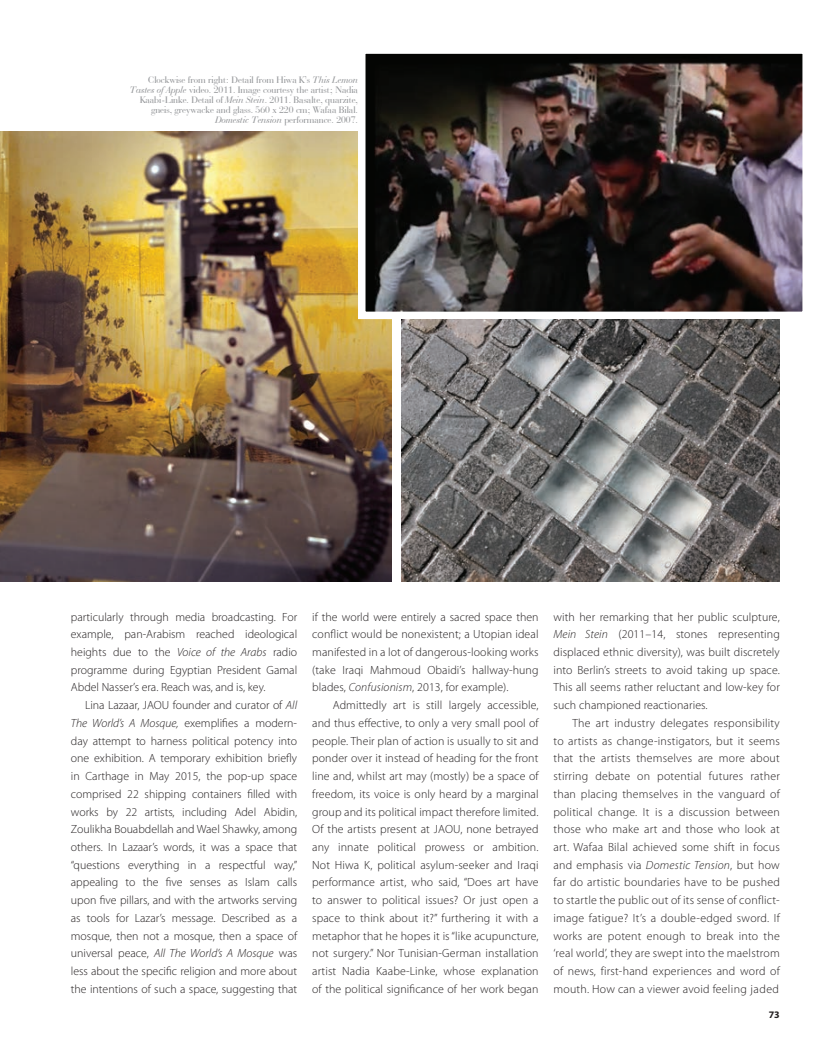
<style>
.page{position:relative;width:833px;height:1046px;background:#fff}
.page>*{position:absolute;margin:0;border:0;box-sizing:border-box;transform-origin:0 0}
.t1{font:300 11.88px/17.8px "Myriad Pro";letter-spacing:.01em;color:#231f20;text-align:justify}
.t2{font:10px/10px "Bauer Bodoni BT";color:#939598;text-align:right}
.t3{font:700 10px "Myriad Pro";color:#231f20}
.s1{font-style:italic}
</style>
<div class="page">
<img style="left:0;top:131px;width:392px;height:450px">
<img style="left:367px;top:55px;width:434px;height:255px">
<div style="left:358px;top:46px;width:452px;height:273px;border:8px solid #fff"></div>
<img style="left:401px;top:319px;width:379px;height:262px">
<p class="t2" style="left:130px;top:74px;width:229px">Clockwise from right: Detail from Hiwa K’s <span class="s1">This Lemon Tastes of Apple</span> video. 2011. Image courtesy the artist; Nadia Kaabi-Linke. Detail of <span class="s1">Mein Stein</span>. 2011. Basalte, quarzite, gneis, greywacke and glass. 560 x 220 cm; Wafaa Bilal.<br><span class="s1">Domestic Tension</span> performance. 2007.</p>
<p class="t1" style="left:71px;top:607px;width:228px">particularly through media broadcasting. For example, pan-Arabism reached ideological heights due to the <span class="s1">Voice of the Arabs</span> radio programme during Egyptian President Gamal Abdel Nasser’s era. Reach was, and is, key.</p>
<p class="t1" style="left:71px;top:696px;width:228px;text-indent:14px">Lina Lazaar, JAOU founder and curator of <span class="s1">All The World’s A Mosque,</span> exemplifies a modern&shy;day attempt to harness political potency into one exhibition. A temporary exhibition briefly in Carthage in May 2015, the pop-up space comprised 22 shipping containers filled with works by 22 artists, including Adel Abidin, Zoulikha Bouabdellah and Wael Shawky, among others. In Lazaar’s words, it was a space that “questions everything in a respectful way,” appealing to the five senses as Islam calls upon five pillars, and with the artworks serving as tools for Lazar’s message. Described as a mosque, then not a mosque, then a space of universal peace, <span class="s1">All The World’s A Mosque</span> was less about the specific religion and more about the intentions of such a space, suggesting that</p>
<p class="t1" style="left:312px;top:607px;width:228px">if the world were entirely a sacred space then conflict would be nonexistent; a Utopian ideal manifested in a lot of dangerous-looking works (take Iraqi Mahmoud Obaidi’s hallway-hung blades, <span class="s1">Confusionism</span>, 2013, for example).</p>
<p class="t1" style="left:312px;top:696px;width:228px;text-indent:21px">Admittedly art is still largely accessible, and thus effective, to only a very small pool of people. Their plan of action is usually to sit and ponder over it instead of heading for the front line and, whilst art may (mostly) be a space of freedom, its voice is only heard by a marginal group and its political impact therefore limited.<br>Of the artists present at JAOU, none betrayed any innate political prowess or ambition.<br>Not Hiwa K, political asylum-seeker and Iraqi performance artist, who said, “Does art have to answer to political issues? Or just open a space to think about it?” furthering it with a metaphor that he hopes it is “like acupuncture, not surgery.” Nor Tunisian-German installation artist Nadia Kaabe-Linke, whose explanation of the political significance of her work began</p>
<p class="t1" style="left:553px;top:607px;width:228px">with her remarking that her public sculpture, <span class="s1">Mein Stein</span> (2011–14, stones representing displaced ethnic diversity), was built discretely into Berlin’s streets to avoid taking up space.<br>This all seems rather reluctant and low-key for such championed reactionaries.</p>
<p class="t1" style="left:553px;top:714px;width:228px;text-indent:19px">The art industry delegates responsibility to artists as change-instigators, but it seems that the artists themselves are more about stirring debate on potential futures rather than placing themselves in the vanguard of political change. It is a discussion between those who make art and those who look at art. Wafaa Bilal achieved some shift in focus and emphasis via <span class="s1">Domestic Tension</span>, but how far do artistic boundaries have to be pushed to startle the public out of its sense of conflict&shy;image fatigue? It’s a double-edged sword. If works are potent enough to break into the ‘real world’, they are swept into the maelstrom of news, first-hand experiences and word of mouth. How can a viewer avoid feeling jaded</p>
<p class="t3" style="left:768px;top:1007px;width:13px">73</p>
</div>
